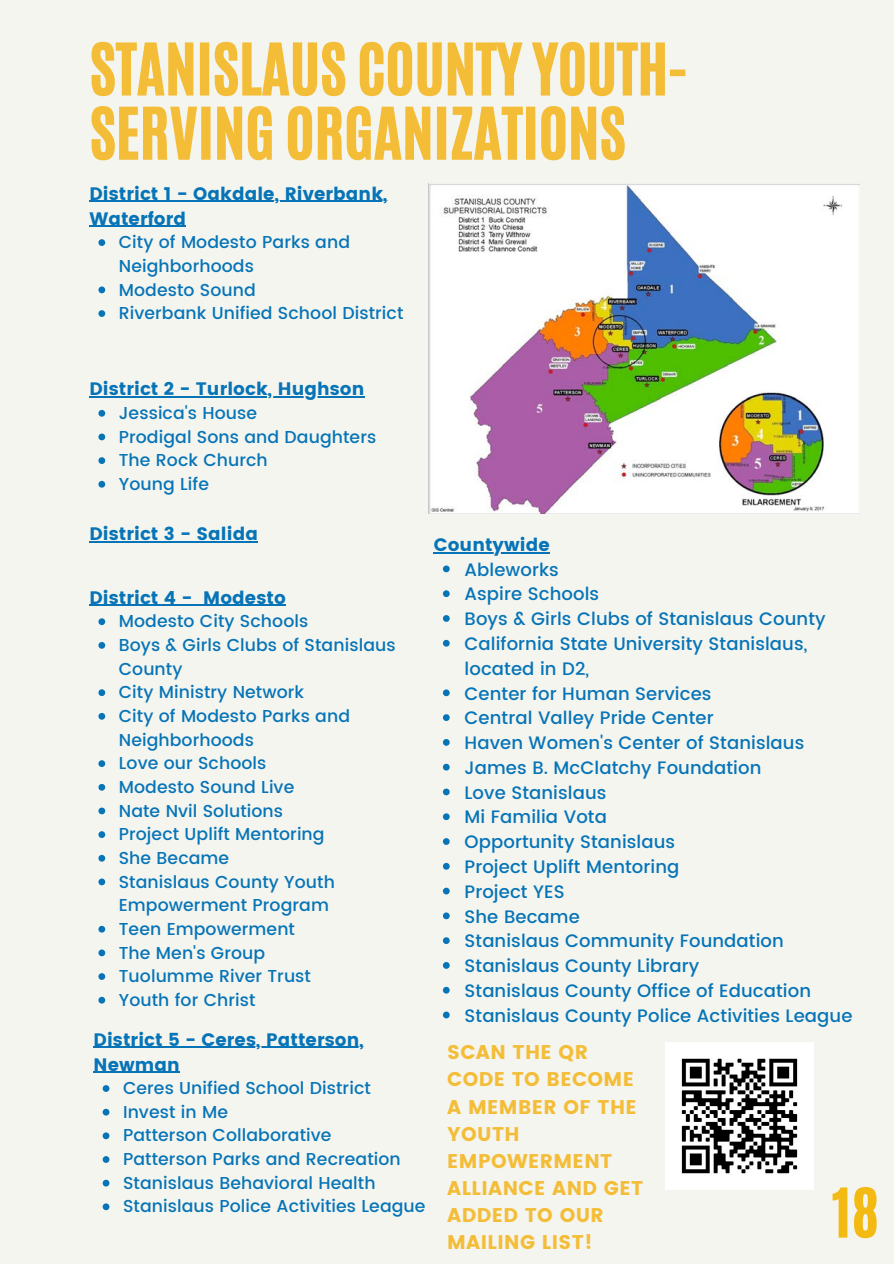
<style>
.page{position:relative;width:894px;height:1264px;background:#fff}
.page>*{position:absolute;margin:0;border:0;box-sizing:border-box;transform-origin:0 0}
.t1{font:60px/64.2px "CA Generated";color:#f4bd38}
.t2{font:56.7px "CA Generated";color:#f4ba14}
.t3{font:19.8px/27px "Poppins";letter-spacing:.02em;color:#f4bd38}
.t4{font:500 18px/24.8px "Poppins";letter-spacing:.005em;color:#0674b7}
.t5{font:18px/24.8px "Poppins";letter-spacing:.005em;color:#0674b7}
.t6{font:500 17.25px/23.7px "Poppins";letter-spacing:.005em;color:#0674b7}
</style>
<div class="page">
<div style="left:0;top:0;width:893px;height:1263px;background:#f5f5ef"></div>
<img style="left:428px;top:183px;width:431px;height:330px">
<svg style="left:98px;top:239px;width:7px;height:7px"></svg>
<svg style="left:98px;top:286px;width:7px;height:7px"></svg>
<svg style="left:98px;top:310px;width:7px;height:7px"></svg>
<hr style="left:89px;top:201px;width:298px;height:1px;background:#0674b7">
<hr style="left:89px;top:226px;width:97px;height:1px;background:#0674b7">
<svg style="left:98px;top:410px;width:7px;height:6px"></svg>
<svg style="left:98px;top:433px;width:7px;height:7px"></svg>
<svg style="left:98px;top:457px;width:7px;height:7px"></svg>
<svg style="left:98px;top:481px;width:7px;height:6px"></svg>
<hr style="left:89px;top:396px;width:275px;height:1px;background:#0674b7">
<hr style="left:89px;top:541px;width:169px;height:1px;background:#0674b7">
<svg style="left:98px;top:618px;width:7px;height:7px"></svg>
<svg style="left:98px;top:642px;width:7px;height:6px"></svg>
<svg style="left:98px;top:689px;width:7px;height:7px"></svg>
<svg style="left:98px;top:713px;width:7px;height:6px"></svg>
<svg style="left:98px;top:760px;width:7px;height:7px"></svg>
<svg style="left:98px;top:784px;width:7px;height:6px"></svg>
<svg style="left:98px;top:807px;width:7px;height:7px"></svg>
<svg style="left:98px;top:831px;width:7px;height:7px"></svg>
<svg style="left:98px;top:854px;width:7px;height:7px"></svg>
<svg style="left:98px;top:878px;width:7px;height:7px"></svg>
<svg style="left:98px;top:925px;width:7px;height:7px"></svg>
<svg style="left:98px;top:949px;width:7px;height:7px"></svg>
<svg style="left:98px;top:973px;width:7px;height:6px"></svg>
<svg style="left:98px;top:996px;width:7px;height:7px"></svg>
<hr style="left:89px;top:605px;width:103px;height:1px;background:#0674b7">
<hr style="left:203px;top:605px;width:83px;height:1px;background:#0674b7">
<svg style="left:103px;top:1085px;width:6px;height:6px"></svg>
<svg style="left:103px;top:1108px;width:6px;height:7px"></svg>
<svg style="left:103px;top:1132px;width:6px;height:7px"></svg>
<svg style="left:103px;top:1156px;width:6px;height:6px"></svg>
<svg style="left:103px;top:1179px;width:6px;height:7px"></svg>
<svg style="left:103px;top:1203px;width:6px;height:7px"></svg>
<hr style="left:94px;top:1046px;width:270px;height:1px;background:#0674b7">
<hr style="left:94px;top:1071px;width:86px;height:1px;background:#0674b7">
<svg style="left:443px;top:565px;width:6px;height:7px"></svg>
<svg style="left:443px;top:590px;width:6px;height:7px"></svg>
<svg style="left:443px;top:615px;width:6px;height:7px"></svg>
<svg style="left:443px;top:640px;width:6px;height:6px"></svg>
<svg style="left:443px;top:689px;width:6px;height:7px"></svg>
<svg style="left:443px;top:714px;width:6px;height:7px"></svg>
<svg style="left:443px;top:739px;width:6px;height:6px"></svg>
<svg style="left:443px;top:763px;width:6px;height:7px"></svg>
<svg style="left:443px;top:788px;width:6px;height:7px"></svg>
<svg style="left:443px;top:813px;width:6px;height:7px"></svg>
<svg style="left:443px;top:838px;width:6px;height:6px"></svg>
<svg style="left:443px;top:862px;width:6px;height:7px"></svg>
<svg style="left:443px;top:887px;width:6px;height:7px"></svg>
<svg style="left:443px;top:912px;width:6px;height:7px"></svg>
<svg style="left:443px;top:937px;width:6px;height:7px"></svg>
<svg style="left:443px;top:962px;width:6px;height:6px"></svg>
<svg style="left:443px;top:986px;width:6px;height:7px"></svg>
<svg style="left:443px;top:1011px;width:6px;height:7px"></svg>
<hr style="left:434px;top:552px;width:116px;height:1px;background:#0674b7">
<img style="left:665px;top:1042px;width:148px;height:147px">
<h1 class="t1" style="left:89px;top:37px;width:600px">STANISLAUS COUNTY YOUTH-<br>SERVING ORGANIZATIONS</h1>
<p class="t5" style="left:89px;top:181px;width:299px">District 1 - Oakdale, Riverbank,<br>Waterford</p>
<p class="t6" style="left:119px;top:230px;width:286px">City of Modesto Parks and<br>Neighborhoods<br>Modesto Sound<br>Riverbank Unified School District</p>
<p class="t5" style="left:89px;top:376px;width:276px">District 2 - Turlock, Hughson</p>
<p class="t6" style="left:119px;top:401px;width:259px">Jessica's House<br>Prodigal Sons and Daughters<br>The Rock Church<br>Young Life</p>
<p class="t5" style="left:89px;top:521px;width:170px">District 3 - Salida</p>
<p class="t5" style="left:89px;top:585px;width:198px">District 4 - Modesto</p>
<p class="t6" style="left:119px;top:609px;width:278px">Modesto City Schools<br>Boys &amp; Girls Clubs of Stanislaus<br>County<br>City Ministry Network<br>City of Modesto Parks and<br>Neighborhoods<br>Love our Schools<br>Modesto Sound Live<br>Nate Nvil Solutions<br>Project Uplift Mentoring<br>She Became<br>Stanislaus County Youth<br>Empowerment Program<br>Teen Empowerment<br>The Men's Group<br>Tuolumme River Trust<br>Youth for Christ</p>
<p class="t5" style="left:94px;top:1027px;width:271px">District 5 - Ceres, Patterson,<br>Newman</p>
<p class="t6" style="left:123px;top:1076px;width:304px">Ceres Unified School District<br>Invest in Me<br>Patterson Collaborative<br>Patterson Parks and Recreation<br>Stanislaus Behavioral Health<br>Stanislaus Police Activities League</p>
<p class="t5" style="left:434px;top:532px;width:117px">Countywide</p>
<p class="t4" style="left:464px;top:557px;width:389px">Ableworks<br>Aspire Schools<br>Boys &amp; Girls Clubs of Stanislaus County<br>California State University Stanislaus, located in D2,<br>Center for Human Services<br>Central Valley Pride Center<br>Haven Women's Center of Stanislaus<br>James B. McClatchy Foundation<br>Love Stanislaus<br>Mi Familia Vota<br>Opportunity Stanislaus<br>Project Uplift Mentoring<br>Project YES<br>She Became<br>Stanislaus Community Foundation<br>Stanislaus County Library<br>Stanislaus County Office of Education<br>Stanislaus County Police Activities League</p>
<p class="t3" style="left:447px;top:1039px;width:197px">SCAN THE QR<br>CODE TO BECOME<br>A MEMBER OF THE<br>YOUTH<br>EMPOWERMENT<br>ALLIANCE AND GET<br>ADDED TO OUR<br>MAILING LIST!</p>
<h2 class="t2" style="left:831px;top:1172px;width:48px">18</h2>
</div>
